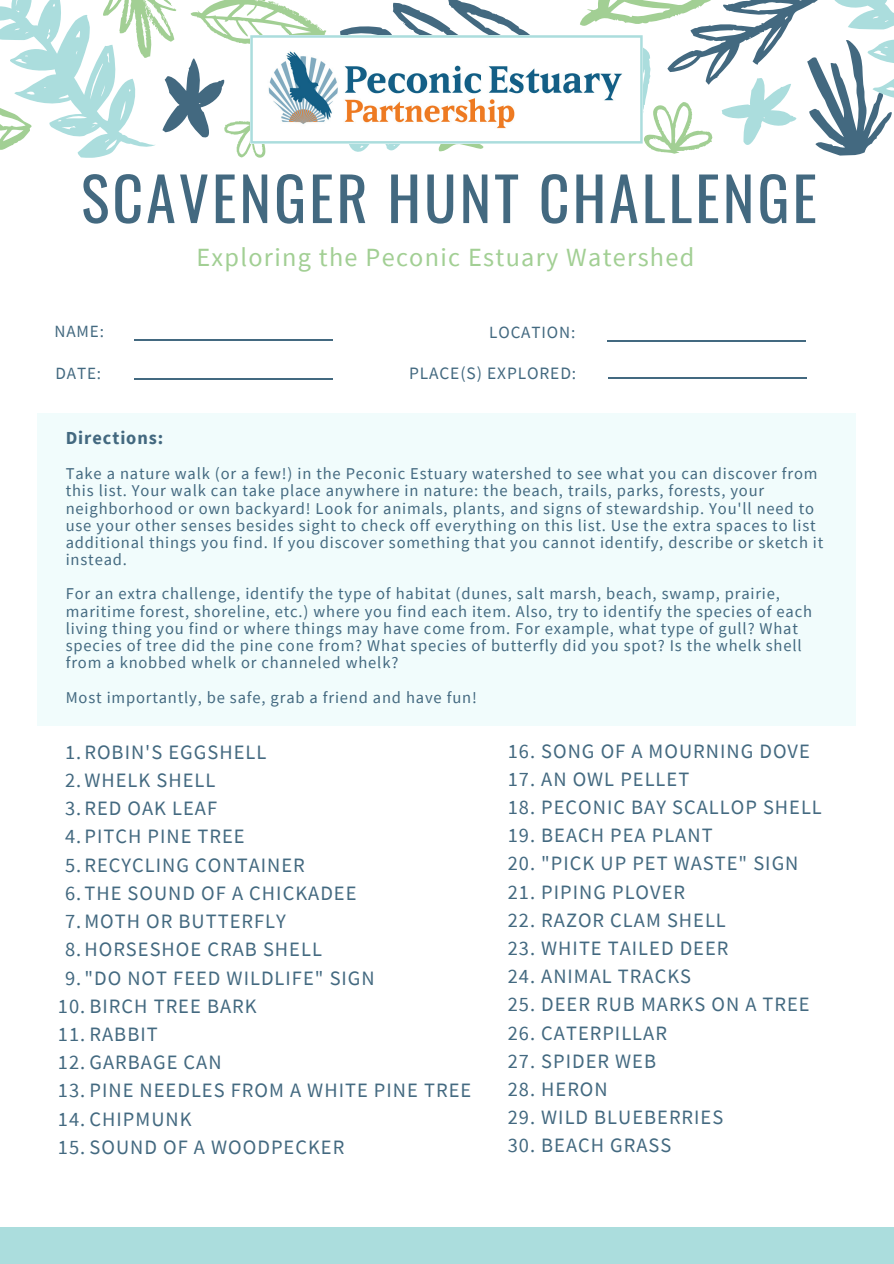
<style>
.page{position:relative;width:894px;height:1264px;background:#fff}
.page>*{position:absolute;margin:0;border:0;box-sizing:border-box;transform-origin:0 0}
.t1{font:60px "Oswald";letter-spacing:.05em;color:#436980}
.t2{font:26.25px "Source Sans Pro";letter-spacing:.05em;color:#a2cf94}
.t3{font:20.4px/28.2px "Source Sans Pro";letter-spacing:.05em;color:#436980}
.t4{font:700 18.3px "Source Sans Pro";letter-spacing:.05em;color:#436980}
.t5{font:17.4px "Source Sans Pro";letter-spacing:.05em;color:#436980}
.t6{font:17.1px "Source Sans Pro";letter-spacing:.05em;color:#436980}
.t7{font:16.5px/17.1px "Source Sans Pro";letter-spacing:.05em;color:#436980}
</style>
<div class="page">
<svg style="left:0;top:0;width:893px;height:158px"></svg>
<div style="left:38px;top:414px;width:817px;height:312px;background:#f1fcfc"></div>
<div style="left:0;top:1227px;width:893px;height:36px;background:#abdddd"></div>
<hr style="left:134px;top:379px;width:198px;height:1px;background:#436980">
<hr style="left:134px;top:339px;width:198px;height:1px;background:#436980">
<hr style="left:606px;top:340px;width:199px;height:2px;background:#436980">
<hr style="left:607px;top:378px;width:199px;height:1px;background:#436980">
<h1 class="t1" style="left:81px;top:151px;width:737px">SCAVENGER HUNT CHALLENGE</h1>
<h2 class="t2" style="left:196px;top:240px;width:499px">Exploring the Peconic Estuary Watershed</h2>
<p class="t6" style="left:54px;top:320px;width:51px">NAME:</p>
<p class="t6" style="left:489px;top:321px;width:87px">LOCATION:</p>
<p class="t6" style="left:55px;top:362px;width:47px">DATE:</p>
<p class="t5" style="left:409px;top:362px;width:169px">PLACE(S) EXPLORED:</p>
<p class="t4" style="left:66px;top:426px;width:99px">Directions:</p>
<p class="t7" style="left:66px;top:465px;width:759px">Take a nature walk (or a few!) in the Peconic Estuary watershed to see what you can discover from this list. Your walk can take place anywhere in nature: the beach, trails, parks, forests, your neighborhood or own backyard! Look for animals, plants, and signs of stewardship. You'll need to use your other senses besides sight to check off everything on this list. Use the extra spaces to list additional things you find. If you discover something that you cannot identify, describe or sketch it instead.</p>
<p class="t7" style="left:66px;top:585px;width:747px">For an extra challenge, identify the type of habitat (dunes, salt marsh, beach, swamp, prairie, maritime forest, shoreline, etc.) where you find each item. Also, try to identify the species of each living thing you find or where things may have come from. For example, what type of gull? What species of tree did the pine cone from? What species of butterfly did you spot? Is the whelk shell from a knobbed whelk or channeled whelk?</p>
<p class="t7" style="left:66px;top:688px;width:412px">Most importantly, be safe, grab a friend and have fun!</p>
<p class="t3" style="left:65px;top:737px;width:311px">1.ROBIN'S EGGSHELL<br>2.WHELK SHELL<br>3.RED OAK LEAF<br>4.PITCH PINE TREE<br>5.RECYCLING CONTAINER<br>6.THE SOUND OF A CHICKADEE<br>7.MOTH OR BUTTERFLY<br>8.HORSESHOE CRAB SHELL<br>9."DO NOT FEED WILDLIFE" SIGN</p>
<p class="t3" style="left:58px;top:991px;width:200px">10. BIRCH TREE BARK</p>
<p class="t3" style="left:58px;top:1019px;width:101px">11. RABBIT</p>
<p class="t3" style="left:58px;top:1047px;width:165px">12. GARBAGE CAN</p>
<p class="t3" style="left:58px;top:1076px;width:414px">13. PINE NEEDLES FROM A WHITE PINE TREE</p>
<p class="t3" style="left:58px;top:1104px;width:135px">14. CHIPMUNK</p>
<p class="t3" style="left:58px;top:1132px;width:288px">15. SOUND OF A WOODPECKER</p>
<p class="t3" style="left:507px;top:736px;width:303px">16. SONG OF A MOURNING DOVE</p>
<p class="t3" style="left:507px;top:764px;width:183px">17. AN OWL PELLET</p>
<p class="t3" style="left:507px;top:792px;width:315px">18. PECONIC BAY SCALLOP SHELL</p>
<p class="t3" style="left:507px;top:820px;width:206px">19. BEACH PEA PLANT</p>
<p class="t3" style="left:507px;top:849px;width:292px">20. "PICK UP PET WASTE" SIGN</p>
<p class="t3" style="left:507px;top:877px;width:179px">21. PIPING PLOVER</p>
<p class="t3" style="left:507px;top:905px;width:219px">22. RAZOR CLAM SHELL</p>
<p class="t3" style="left:507px;top:933px;width:222px">23. WHITE TAILED DEER</p>
<p class="t3" style="left:507px;top:961px;width:185px">24. ANIMAL TRACKS</p>
<p class="t3" style="left:507px;top:990px;width:303px">25. DEER RUB MARKS ON A TREE</p>
<p class="t3" style="left:507px;top:1018px;width:161px">26. CATERPILLAR</p>
<p class="t3" style="left:507px;top:1046px;width:150px">27. SPIDER WEB</p>
<p class="t3" style="left:507px;top:1074px;width:101px">28. HERON</p>
<p class="t3" style="left:507px;top:1102px;width:217px">29. WILD BLUEBERRIES</p>
<p class="t3" style="left:507px;top:1131px;width:165px">30. BEACH GRASS</p>
</div>
